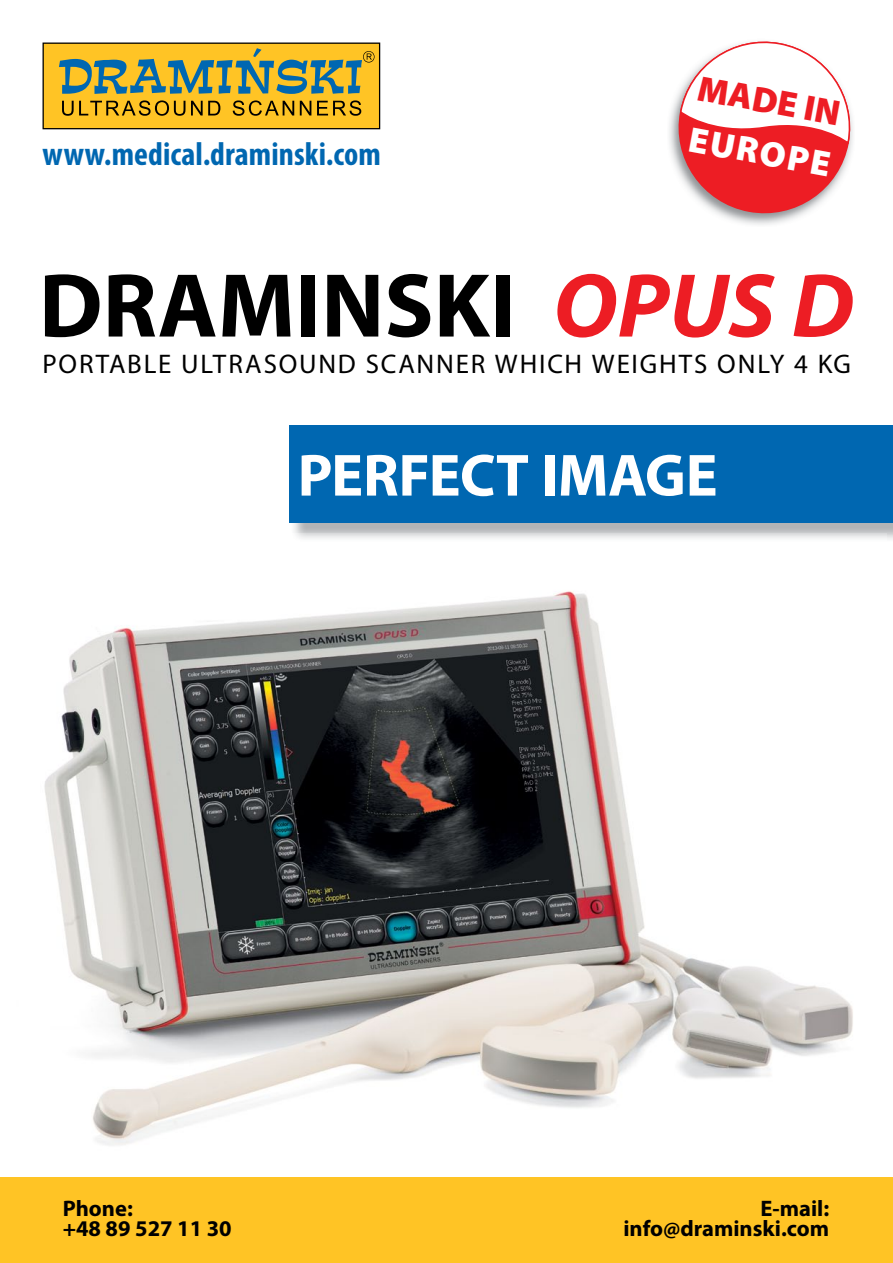
<style>
.page{position:relative;width:893px;height:1263px;background:#fff}
.page>*{position:absolute;margin:0;border:0;box-sizing:border-box;transform-origin:0 0}
.t1{font:700 91.5px "Myriad Pro";color:#000}
.t2{font:700 60px "Myriad Pro";letter-spacing:-.005em;color:#fff}
.t3{font:900 36px "Myriad Pro";color:#ed1d24}
.t4{font:900 36px "Myriad Pro";color:#fff}
.t5{font:700 condensed 33px "Myriad Pro";letter-spacing:.005em;color:#0067b1}
.t6{font:27px "Myriad Pro";letter-spacing:.065em;color:#000}
.t7{font:700 22.5px "Myriad Pro";color:#000}
.s1{font-style:italic;color:#ed1d24}
</style>
<div class="page">
<img style="left:44px;top:591px;width:809px;height:554px">
<div style="left:289px;top:425px;width:604px;height:98px;background:#0067b1"></div>
<div style="left:0;top:1178px;width:893px;height:85px;background:#ffc425"></div>
<div style="left:43px;top:43px;width:337px;height:86px;background:#ffc425"></div>
<div style="left:43px;top:43px;width:337px;height:86px;border:1px solid #000"></div>
<svg style="left:59px;top:48px;width:316px;height:46px"></svg>
<svg style="left:62px;top:100px;width:123px;height:16px"></svg>
<svg style="left:191px;top:101px;width:29px;height:14px"></svg>
<svg style="left:233px;top:100px;width:61px;height:16px"></svg>
<svg style="left:300px;top:101px;width:11px;height:14px"></svg>
<svg style="left:317px;top:100px;width:44px;height:16px"></svg>
<svg style="left:672px;top:40px;width:183px;height:180px"></svg>
<p class="t5" style="left:43px;top:133px;width:340px">www.medical.draminski.com</p>
<h3 class="t3" style="left:703px;top:64px;width:146px;rotate:11deg">MADE IN</h3>
<h3 class="t4" style="left:694px;top:115px;width:145px;rotate:11deg">EUROPE</h3>
<h1 class="t1" style="left:39px;top:246px;width:817px">DRAMINSKI <span class="s1">OPUS D</span></h1>
<p class="t6" style="left:43px;top:347px;width:810px">PORTABLE ULTRASOUND SCANNER WHICH WEIGHTS ONLY 4 KG</p>
<h2 class="t2" style="left:298px;top:436px;width:422px">PERFECT IMAGE</h2>
<p class="t7" style="left:63px;top:1194px;width:72px">Phone:</p>
<p class="t7" style="left:760px;top:1194px;width:70px">E-mail:</p>
<p class="t7" style="left:63px;top:1213px;width:170px">+48 89 527 11 30</p>
<p class="t7" style="left:623px;top:1213px;width:207px">info@draminski.com</p>
</div>
